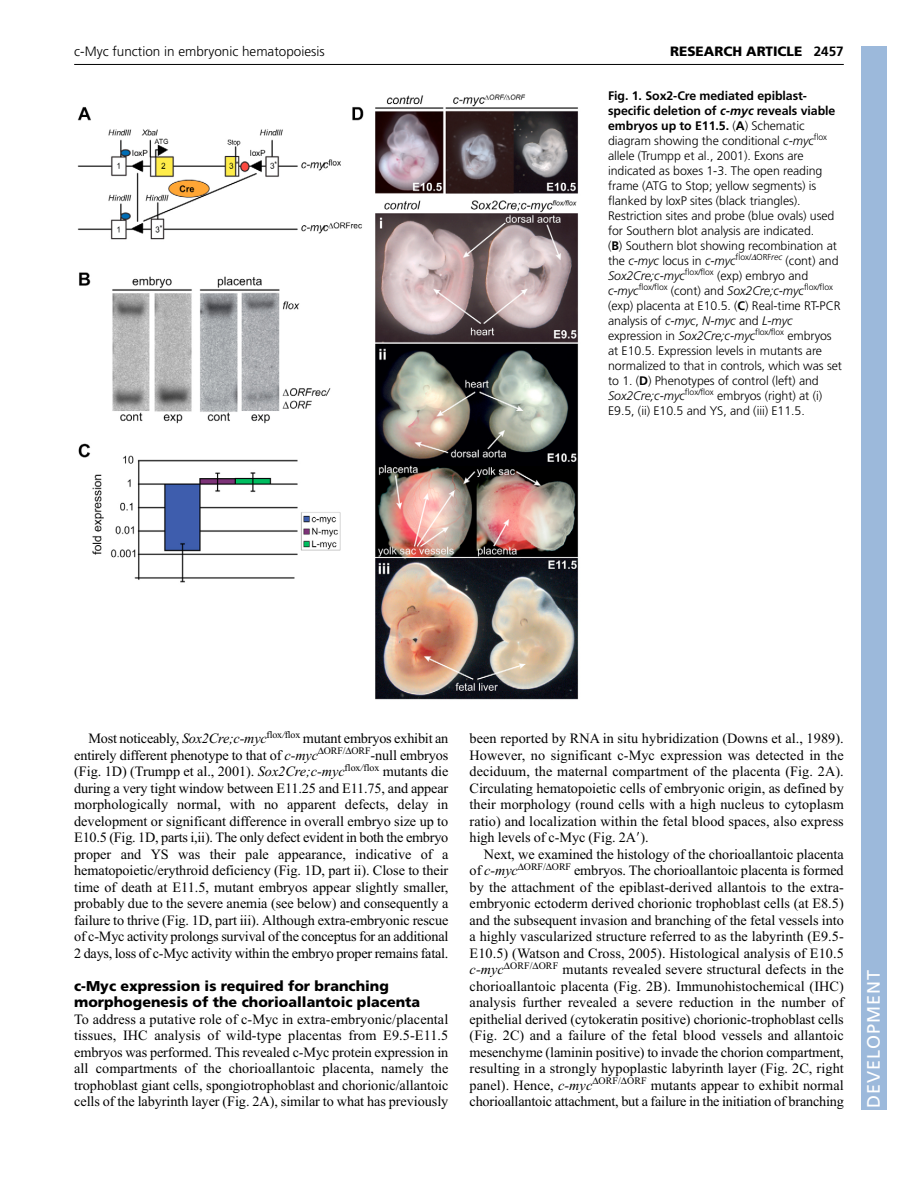
<style>
.page{position:relative;width:918px;height:1188px;background:#fff}
.page>*{position:absolute;margin:0;border:0;box-sizing:border-box;transform-origin:0 0}
.t1{font:18px "Frutiger LT Std";letter-spacing:.055em;color:#fff}
.t2{font:14.25px/16.5px "Times New Roman";letter-spacing:-.01em;color:#000;text-align:justify}
.t3{font:900 14.25px/16.5px "Frutiger LT Std";color:#000}
.t4{font:300 13.5px "Frutiger LT Std";color:#000}
.t5{font:900 13.5px "Frutiger LT Std";color:#000}
.t6{font:300 12.3px/15px "Frutiger LT Std";letter-spacing:-.005em;color:#000}
.s1{font-weight:700}
.s2{font-weight:700;font-style:italic}
.s3{font-style:italic}
.s4{font-family:"Mathematical Pi One"}
</style>
<div class="page">
<hr style="left:74px;top:64px;width:770px;height:1px;background:#000">
<img style="left:77px;top:94px;width:501px;height:606px">
<div style="left:861px;top:46px;width:25px;height:1064px;background:#9cb9db"></div>
<p class="t4" style="left:74px;top:46px;width:252px">c-Myc function in embryonic hematopoiesis</p>
<p class="t5" style="left:670px;top:46px;width:175px">RESEARCH ARTICLE <span class="s1">2457</span></p>
<p class="t6" style="left:608px;top:89px;width:235px"><span class="s1">Fig. 1. Sox2-Cre mediated epiblast&shy;specific deletion of</span> <span class="s2">c-myc</span> <span class="s1">reveals viable embryos up to E11.5.</span> (<span class="s1">A</span>) Schematic diagram showing the conditional <span class="s3">c-myc</span><sup>flox </sup>allele (Trumpp et al., 2001). Exons are indicated as boxes 1-3. The open reading frame (ATG to Stop; yellow segments) is flanked by loxP sites (black triangles).<br>Restriction sites and probe (blue ovals) used for Southern blot analysis are indicated.<br>(<span class="s1">B</span>) Southern blot showing recombination at the <span class="s3">c-myc</span> locus in <span class="s3">c-myc</span><sup>flox</sup><sup>/</sup> <sup>ORF</sup><sup>rec</sup> (cont) and <span class="s3">Sox2Cre;c-myc</span><sup>flox</sup><sup>/</sup><sup>flox</sup> (exp) embryo and <span class="s3">c-myc</span><sup>flox</sup><sup>/</sup><sup>flox</sup> (cont) and <span class="s3">Sox2Cre;c-myc</span><sup>flox</sup><sup>/</sup><sup>flox </sup>(exp) placenta at E10.5. (<span class="s1">C</span>) Real-time RT-PCR analysis of <span class="s3">c-myc</span>, <span class="s3">N-myc</span> and <span class="s3">L-myc </span>expression in <span class="s3">Sox2Cre;c-myc</span><sup>flox</sup><sup>/</sup><sup>flox</sup> embryos at E10.5. Expression levels in mutants are normalized to that in controls, which was set to 1. (<span class="s1">D</span>) Phenotypes of control (left) and <span class="s3">Sox2Cre;c-myc</span><sup>flox</sup><sup>/</sup><sup>flox</sup> embryos (right) at (i)<br>E9.5, (ii) E10.5 and YS, and (iii) E11.5.</p>
<p class="t2" style="left:74px;top:732px;width:376px;text-indent:14px">Most noticeably, <span class="s3">Sox2Cre;c-myc</span><sup>flox</sup><sup>/</sup><sup>flox</sup> mutant embryos exhibit an entirely different phenotype to that of <span class="s3">c-myc</span> <sup>ORF/</sup> <sup>ORF</sup>-null embryos (Fig. 1D) (Trumpp et al., 2001). <span class="s3">Sox2Cre;c-myc</span><sup>flox</sup><sup>/</sup><sup>flox</sup> mutants die during a very tight window between E11.25 and E11.75, and appear morphologically normal, with no apparent defects, delay in development or significant difference in overall embryo size up to E10.5 (Fig. 1D, parts i,ii). The only defect evident in both the embryo proper and YS was their pale appearance, indicative of a hematopoietic/erythroid deficiency (Fig. 1D, part ii). Close to their time of death at E11.5, mutant embryos appear slightly smaller, probably due to the severe anemia (see below) and consequently a failure to thrive (Fig. 1D, part iii). Although extra-embryonic rescue of c-Myc activity prolongs survival of the conceptus for an additional 2 days, loss of c-Myc activity within the embryo proper remains fatal.</p>
<p class="t3" style="left:74px;top:979px;width:348px">c-Myc expression is required for branching morphogenesis of the chorioallantoic placenta</p>
<p class="t2" style="left:74px;top:1012px;width:376px">To address a putative role of c-Myc in extra-embryonic/placental tissues, IHC analysis of wild-type placentas from E9.5-E11.5 embryos was performed. This revealed c-Myc protein expression in all compartments of the chorioallantoic placenta, namely the trophoblast giant cells, spongiotrophoblast and chorionic/allantoic cells of the labyrinth layer (Fig. 2A), similar to what has previously</p>
<p class="t2" style="left:470px;top:732px;width:376px">been reported by RNA in situ hybridization (Downs et al., 1989).<br>However, no significant c-Myc expression was detected in the deciduum, the maternal compartment of the placenta (Fig. 2A).<br>Circulating hematopoietic cells of embryonic origin, as defined by their morphology (round cells with a high nucleus to cytoplasm ratio) and localization within the fetal blood spaces, also express high levels of c-Myc (Fig. 2A<span class="s4">-</span>).</p>
<p class="t2" style="left:470px;top:847px;width:376px;text-indent:14px">Next, we examined the histology of the chorioallantoic placenta of <span class="s3">c-myc</span> <sup>ORF/</sup> <sup>ORF</sup> embryos. The chorioallantoic placenta is formed by the attachment of the epiblast-derived allantois to the extra&shy;embryonic ectoderm derived chorionic trophoblast cells (at E8.5) and the subsequent invasion and branching of the fetal vessels into a highly vascularized structure referred to as the labyrinth (E9.5- E10.5) (Watson and Cross, 2005). Histological analysis of E10.5 <span class="s3">c-myc</span> <sup>ORF/</sup> <sup>ORF</sup> mutants revealed severe structural defects in the chorioallantoic placenta (Fig. 2B). Immunohistochemical (IHC) analysis further revealed a severe reduction in the number of epithelial derived (cytokeratin positive) chorionic-trophoblast cells (Fig. 2C) and a failure of the fetal blood vessels and allantoic mesenchyme (laminin positive) to invade the chorion compartment, resulting in a strongly hypoplastic labyrinth layer (Fig. 2C, right panel). Hence, <span class="s3">c-myc</span> <sup>ORF/</sup> <sup>ORF</sup> mutants appear to exhibit normal chorioallantoic attachment, but a failure in the initiation of branching</p>
<p class="t1" style="left:863px;top:1108px;width:140px;rotate:-90deg">DEVELOPMENT</p>
</div>
